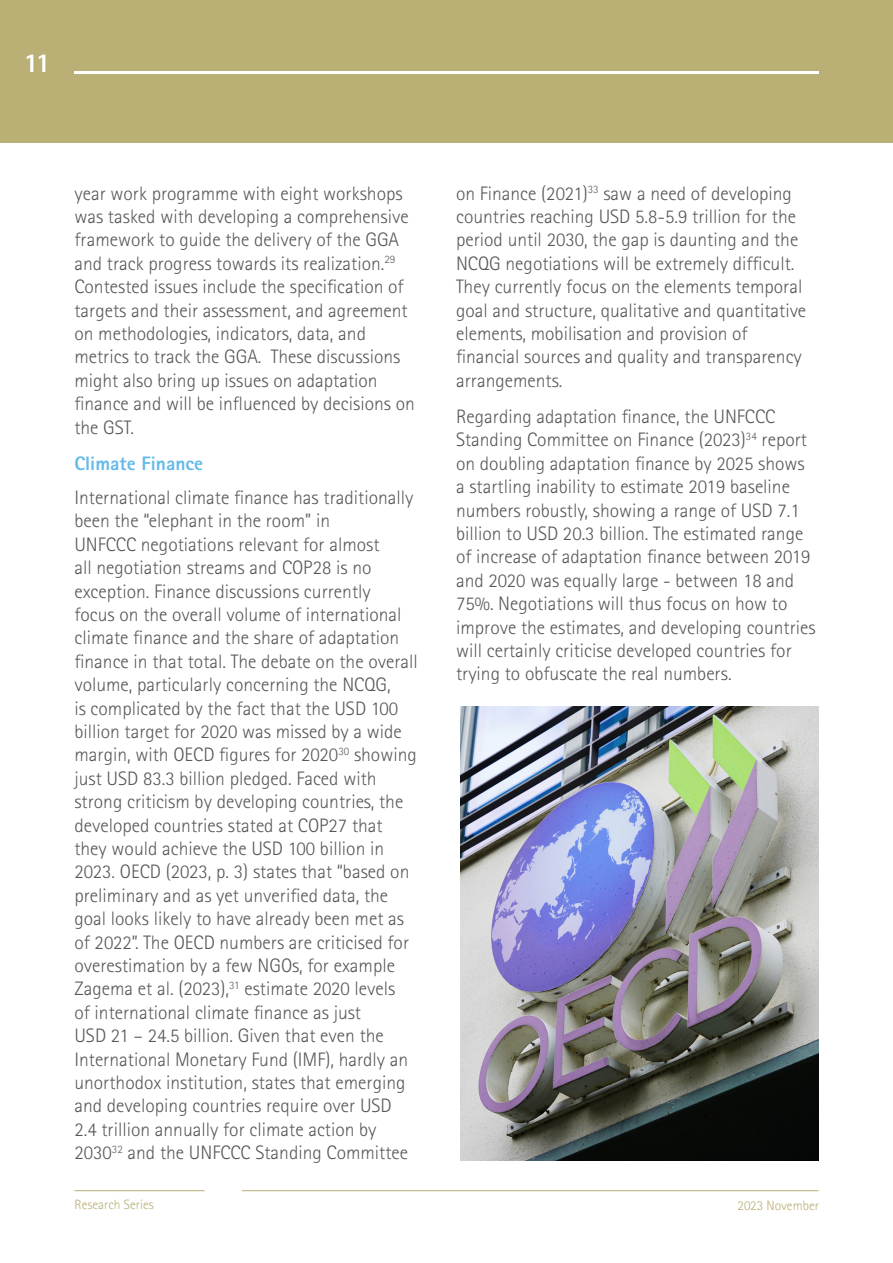
<style>
.page{position:relative;width:893px;height:1263px;background:#fff}
.page>*{position:absolute;margin:0;border:0;box-sizing:border-box;transform-origin:0 0}
.t1{font:800 27px "Rotis Sans Serif Std";color:#fff}
.t2{font:300 19.5px/23.4px "Rotis Sans Serif Std";color:#57585a}
.t3{font:800 19.5px "Rotis Sans Serif Std";color:#63bae8}
.t4{font:300 13.5px "Rotis Sans Serif Std";color:#baaf75}
</style>
<div class="page">
<div style="left:0;top:0;width:893px;height:143px;background:#baaf75"></div>
<hr style="left:74px;top:71px;width:745px;height:3px;background:#fff">
<img style="left:460px;top:707px;width:359px;height:454px">
<hr style="left:74px;top:1190px;width:131px;height:1px;background:#baaf75">
<hr style="left:242px;top:1190px;width:577px;height:1px;background:#baaf75">
<p class="t1" style="left:24px;top:46px;width:29px">11</p>
<p class="t2" style="left:74px;top:181px;width:342px">year work programme with eight workshops was tasked with developing a comprehensive framework to guide the delivery of the GGA and track progress towards its realization.<sup>29<br></sup>Contested issues include the specification of targets and their assessment, and agreement on methodologies, indicators, data, and metrics to track the GGA. These discussions might also bring up issues on adaptation finance and will be influenced by decisions on the GST.</p>
<p class="t3" style="left:74px;top:451px;width:130px">Climate Finance</p>
<p class="t2" style="left:74px;top:486px;width:345px">International climate finance has traditionally been the “elephant in the room” in<br>UNFCCC negotiations relevant for almost<br>all negotiation streams and COP28 is no exception. Finance discussions currently<br>focus on the overall volume of international climate finance and the share of adaptation finance in that total. The debate on the overall volume, particularly concerning the NCQG,<br>is complicated by the fact that the USD 100 billion target for 2020 was missed by a wide margin, with OECD figures for 2020<sup>30</sup> showing just USD 83.3 billion pledged. Faced with strong criticism by developing countries, the developed countries stated at COP27 that they would achieve the USD 100 billion in 2023. OECD (2023, p. 3) states that “based on preliminary and as yet unverified data, the goal looks likely to have already been met as of 2022”. The OECD numbers are criticised for overestimation by a few NGOs, for example Zagema et al. (2023),<sup>31</sup> estimate 2020 levels<br>of international climate finance as just<br>USD 21 – 24.5 billion. Given that even the International Monetary Fund (IMF), hardly an unorthodox institution, states that emerging and developing countries require over USD 2.4 trillion annually for climate action by 2030<sup>32</sup> and the UNFCCC Standing Committee</p>
<p class="t2" style="left:456px;top:181px;width:352px">on Finance (2021)<sup>33</sup> saw a need of developing countries reaching USD 5.8-5.9 trillion for the period until 2030, the gap is daunting and the NCQG negotiations will be extremely difficult.<br>They currently focus on the elements temporal goal and structure, qualitative and quantitative elements, mobilisation and provision of financial sources and quality and transparency arrangements.</p>
<p class="t2" style="left:456px;top:405px;width:361px">Regarding adaptation finance, the UNFCCC Standing Committee on Finance (2023)<sup>34</sup> report on doubling adaptation finance by 2025 shows a startling inability to estimate 2019 baseline numbers robustly, showing a range of USD 7.1 billion to USD 20.3 billion. The estimated range of increase of adaptation finance between 2019 and 2020 was equally large - between 18 and 75%. Negotiations will thus focus on how to improve the estimates, and developing countries will certainly criticise developed countries for trying to obfuscate the real numbers.</p>
<p class="t4" style="left:74px;top:1197px;width:81px">Research Series</p>
<p class="t4" style="left:737px;top:1197px;width:83px">2023 November</p>
</div>
